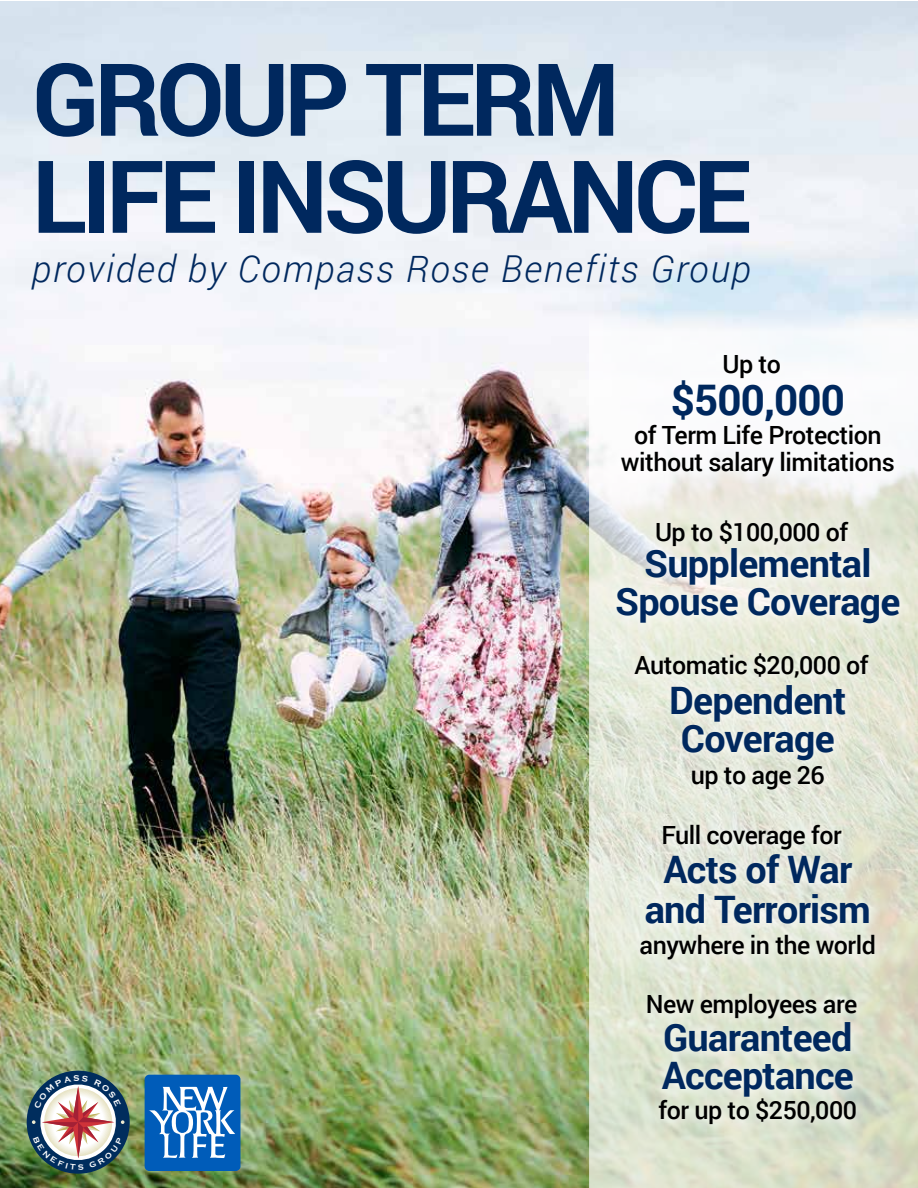
<style>
.page{position:relative;width:918px;height:1188px;background:#fff}
.page>*{position:absolute;margin:0;border:0;box-sizing:border-box;transform-origin:0 0}
.t1{font:700 100.95px/97.1px "Roboto";letter-spacing:-.05em;color:#00285e}
.t2{font:700 42.15px "Roboto";letter-spacing:-.02em;color:#00285e}
.t3{font:700 37.8px/37.8px "Roboto";letter-spacing:-.02em;color:#00285e;text-align:center}
.t4{font:italic 300 37.05px "Roboto";letter-spacing:.045em;color:#00285e}
.t5{font:500 25.05px/27px "Roboto";letter-spacing:-.02em;color:#000;text-align:center}
</style>
<div class="page">
<img style="left:0;top:2px;width:917px;height:1186px">
<svg style="left:590px;top:305px;width:328px;height:883px"></svg>
<div style="left:27px;top:1071px;width:103px;height:103px;background:#002d5d;border-radius:50%"></div>
<div style="left:145px;top:1075px;width:96px;height:96px;background:#005cb9;border-radius:5px"></div>
<svg style="left:149px;top:1087px;width:86px;height:71px"></svg>
<svg style="left:608px;top:347px;width:305px;height:790px"></svg>
<svg style="left:32px;top:1075px;width:92px;height:95px"></svg>
<h1 class="t1" style="left:32px;top:47px;width:721px">GROUP TERM<br>LIFE INSURANCE</h1>
<h3 class="t4" style="left:32px;top:243px;width:720px">provided by Compass Rose Benefits Group</h3>
<p class="t5" style="left:722px;top:350px;width:60px">Up to</p>
<h2 class="t2" style="left:671px;top:370px;width:176px">$500,000</h2>
<p class="t5" style="left:621px;top:421px;width:275px">of Term Life Protection without salary limitations</p>
<p class="t5" style="left:655px;top:518px;width:195px">Up to $100,000 of</p>
<h3 class="t3" style="left:615px;top:543px;width:287px">Supplemental<br>Spouse Coverage</h3>
<p class="t5" style="left:635px;top:651px;width:236px">Automatic $20,000 of</p>
<h3 class="t3" style="left:669px;top:680px;width:179px">Dependent<br>Coverage</h3>
<p class="t5" style="left:691px;top:761px;width:136px">up to age 26</p>
<p class="t5" style="left:662px;top:820px;width:182px">Full coverage for</p>
<h3 class="t3" style="left:645px;top:849px;width:228px;line-height:39.6px">Acts of War and Terrorism</h3>
<p class="t5" style="left:640px;top:930px;width:238px">anywhere in the world</p>
<p class="t5" style="left:646px;top:990px;width:213px">New employees are</p>
<h3 class="t3" style="left:662px;top:1017px;width:194px;text-align:left">Guaranteed<br>Acceptance</h3>
<p class="t5" style="left:659px;top:1096px;width:200px">for up to $250,000</p>
</div>
